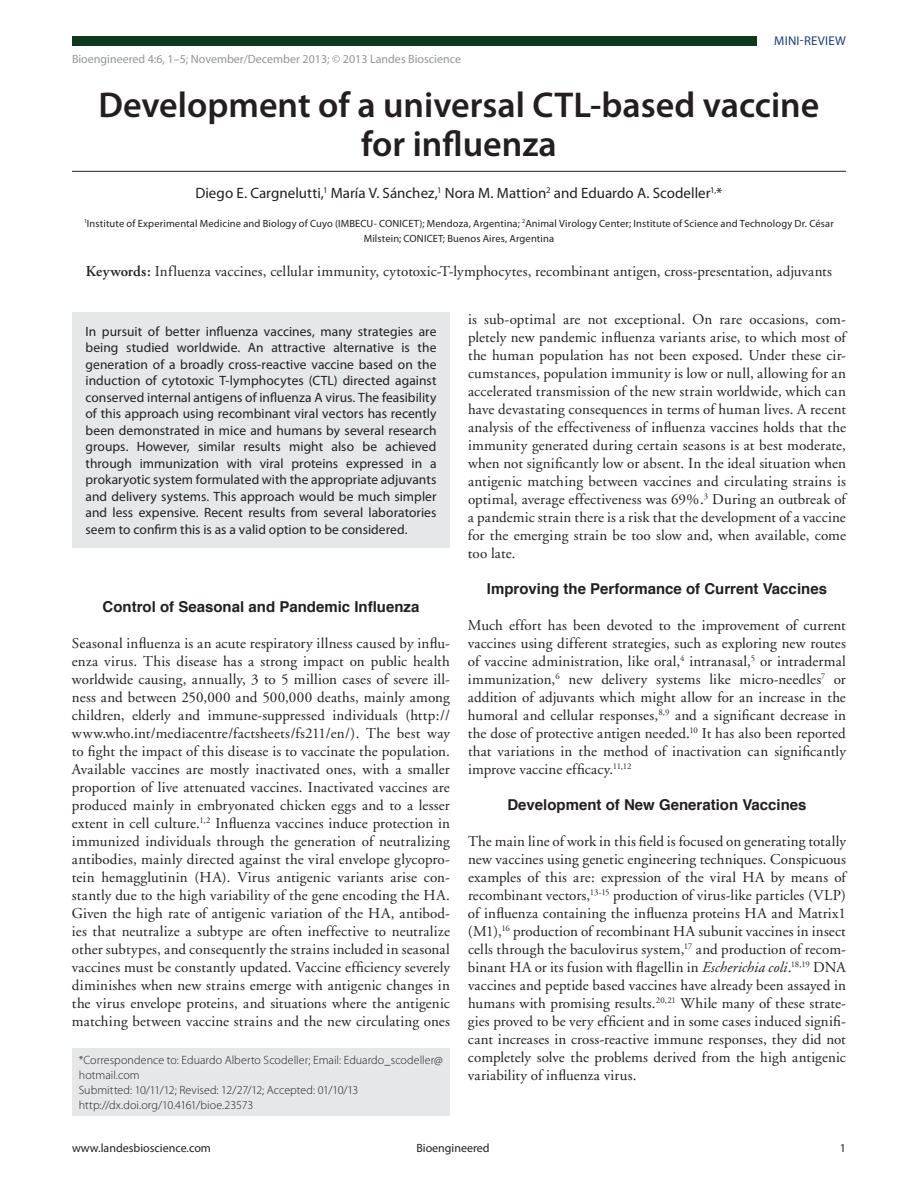
<style>
.page{position:relative;width:918px;height:1188px;background:#fff}
.page>*{position:absolute;margin:0;border:0;box-sizing:border-box;transform-origin:0 0}
.t1{font:600 36px/39px "Myriad Pro";color:#231f20;text-align:center}
.t2{font:15px/18px "Adobe Garamond";letter-spacing:.01em;color:#231f20;text-align:justify}
.t3{font:700 15px "Helvetica";color:#231f20}
.t4{font:15px "Myriad Pro";color:#231f20}
.t5{font:13.5px/16.5px "Myriad Pro";letter-spacing:.005em;color:#231f20;text-align:justify}
.t6{font:12.75px "Myriad Pro";letter-spacing:.02em;color:#193f7c}
.t7{font:300 12px/15px "Myriad Pro";letter-spacing:.005em;color:#231f20}
.t8{font:12px "Myriad Pro";color:#939598}
.t9{font:12px "Myriad Pro";color:#231f20}
.t10{font:10.5px/15px "Myriad Pro";letter-spacing:.01em;color:#231f20;text-align:center}
.s1{font-weight:600}
.s2{font-style:italic}
</style>
<div class="page">
<div style="left:72px;top:36px;width:685px;height:10px;background:#0b3b1c"></div>
<div style="left:72px;top:1048px;width:378px;height:68px;background:#e6e7e9"></div>
<div style="left:72px;top:312px;width:378px;height:235px;background:#e6e7e9"></div>
<hr style="left:72px;top:171px;width:774px;height:1px;background:#231f20">
<p class="t8" style="left:72px;top:52px;width:391px">Bioengineered 4:6, 1–5; November/December 2013; © 2013 Landes Bioscience</p>
<p class="t6" style="left:774px;top:32px;width:73px">Mini-Review</p>
<h1 class="t1" style="left:98px;top:85px;width:723px">Development of a universal CTL-based vaccine for influenza</h1>
<p class="t4" style="left:195px;top:184px;width:529px">Diego E. Cargnelutti,<sup>1</sup> María V. Sánchez,<sup>1</sup> Nora M. Mattion<sup>2</sup> and Eduardo A. Scodeller<sup>1,</sup>*</p>
<p class="t10" style="left:84px;top:216px;width:751px"><sup>1</sup>Institute of Experimental Medicine and Biology of Cuyo (IMBECU- CONICET); Mendoza, Argentina; <sup>2</sup>Animal Virology Center; Institute of Science and Technology Dr. César<br>Milstein; CONICET; Buenos Aires, Argentina</p>
<p class="t2" style="left:86px;top:263px;width:748px"><span class="s1">Keywords:</span> Influenza vaccines, cellular immunity, cytotoxic-T-lymphocytes, recombinant antigen, cross-presentation, adjuvants</p>
<p class="t2" style="left:468px;top:311px;width:380px">is sub-optimal are not exceptional. On rare occasions, com&shy;pletely new pandemic influenza variants arise, to which most of the human population has not been exposed. Under these cir&shy;cumstances, population immunity is low or null, allowing for an accelerated transmission of the new strain worldwide, which can have devastating consequences in terms of human lives. A recent analysis of the effectiveness of influenza vaccines holds that the immunity generated during certain seasons is at best moderate, when not significantly low or absent. In the ideal situation when antigenic matching between vaccines and circulating strains is optimal, average effectiveness was 69%.<sup>3</sup> During an outbreak of a pandemic strain there is a risk that the development of a vaccine for the emerging strain be too slow and, when available, come too late.</p>
<p class="t3" style="left:487px;top:577px;width:342px">Improving the Performance of Current Vaccines</p>
<p class="t2" style="left:468px;top:617px;width:379px">Much effort has been devoted to the improvement of current vaccines using different strategies, such as exploring new routes of vaccine administration, like oral,<sup>4</sup> intranasal,<sup>5</sup> or intradermal immunization,<sup>6</sup> new delivery systems like micro-needles<sup>7</sup> or addition of adjuvants which might allow for an increase in the humoral and cellular responses,<sup>8,9</sup> and a significant decrease in the dose of protective antigen needed.<sup>10</sup> It has also been reported that variations in the method of inactivation can significantly improve vaccine efficacy.<sup>11,12</sup></p>
<p class="t3" style="left:507px;top:793px;width:301px">Development of New Generation Vaccines</p>
<p class="t2" style="left:468px;top:833px;width:380px">The main line of work in this field is focused on generating totally new vaccines using genetic engineering techniques. Conspicuous examples of this are: expression of the viral HA by means of recombinant vectors,<sup>13-15</sup> production of virus-like particles (VLP) of influenza containing the influenza proteins HA and Matrix1 (M1),<sup>16</sup> production of recombinant HA subunit vaccines in insect cells through the baculovirus system,<sup>17</sup> and production of recom&shy;binant HA or its fusion with flagellin in <span class="s2">Escherichia coli</span>.<sup>18,19</sup> DNA vaccines and peptide based vaccines have already been assayed in humans with promising results.<sup>20,21</sup> While many of these strate&shy;gies proved to be very efficient and in some cases induced signifi&shy;cant increases in cross-reactive immune responses, they did not completely solve the problems derived from the high antigenic variability of influenza virus.</p>
<p class="t5" style="left:86px;top:323px;width:353px">In pursuit of better influenza vaccines, many strategies are being studied worldwide. An attractive alternative is the generation of a broadly cross-reactive vaccine based on the induction of cytotoxic T-lymphocytes (CTL) directed against conserved internal antigens of influenza A virus. The feasibility of this approach using recombinant viral vectors has recently been demonstrated in mice and humans by several research groups. However, similar results might also be achieved through immunization with viral proteins expressed in a prokaryotic system formulated with the appropriate adjuvants and delivery systems. This approach would be much simpler and less expensive. Recent results from several laboratories seem to confirm this is as a valid option to be considered.</p>
<p class="t3" style="left:103px;top:595px;width:318px">Control of Seasonal and Pandemic Influenza</p>
<p class="t2" style="left:72px;top:635px;width:380px">Seasonal influenza is an acute respiratory illness caused by influ&shy;enza virus. This disease has a strong impact on public health worldwide causing, annually, 3 to 5 million cases of severe ill&shy;ness and between 250,000 and 500,000 deaths, mainly among children, elderly and immune-suppressed individuals (http:// www.who.int/mediacentre/factsheets/fs211/en/). The best way to fight the impact of this disease is to vaccinate the population.<br>Available vaccines are mostly inactivated ones, with a smaller proportion of live attenuated vaccines. Inactivated vaccines are produced mainly in embryonated chicken eggs and to a lesser extent in cell culture.<sup>1,2</sup> Influenza vaccines induce protection in immunized individuals through the generation of neutralizing antibodies, mainly directed against the viral envelope glycopro&shy;tein hemagglutinin (HA). Virus antigenic variants arise con&shy;stantly due to the high variability of the gene encoding the HA.<br>Given the high rate of antigenic variation of the HA, antibod&shy;ies that neutralize a subtype are often ineffective to neutralize other subtypes, and consequently the strains included in seasonal vaccines must be constantly updated. Vaccine efficiency severely diminishes when new strains emerge with antigenic changes in the virus envelope proteins, and situations where the antigenic matching between vaccine strains and the new circulating ones</p>
<p class="t7" style="left:79px;top:1053px;width:366px">*Correspondence to: Eduardo Alberto Scodeller; Email: Eduardo_scodeller@ hotmail.com<br>Submitted: 10/11/12; Revised: 12/27/12; Accepted: 01/10/13 http://dx.doi.org/10.4161/bioe.23573</p>
<p class="t9" style="left:72px;top:1141px;width:140px">www.landesbioscience.com</p>
<p class="t9" style="left:416px;top:1141px;width:75px">Bioengineered</p>
<p class="t9" style="left:840px;top:1141px;width:8px">1</p>
</div>
